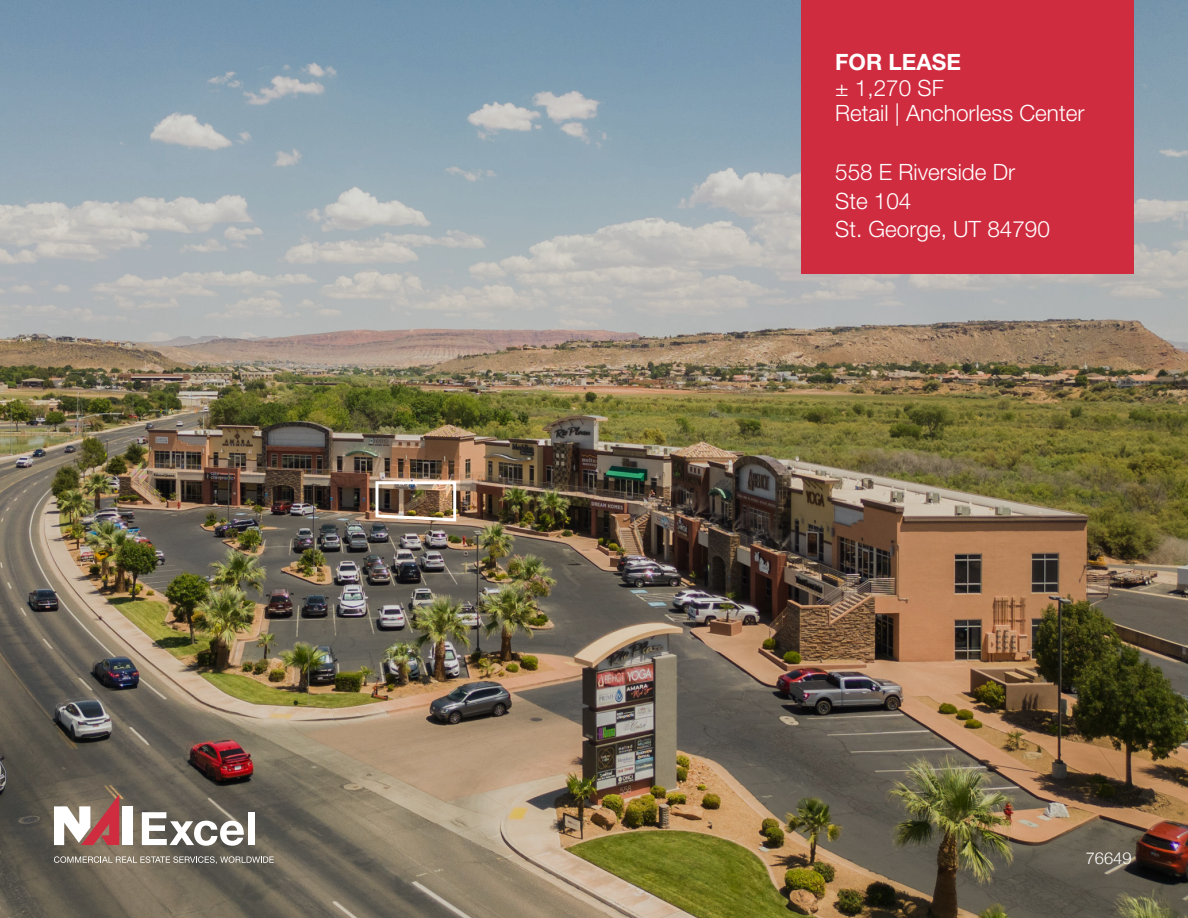
<style>
.page{position:relative;width:1188px;height:918px;background:#fff}
.page>*{position:absolute;margin:0;border:0;box-sizing:border-box;transform-origin:0 0}
.Address_Black{font:300 22.5px "Helvetica Neue LT Std";color:#fff}
.Address_Black-2{font:700 22.5px "Helvetica Neue LT Std";color:#fff}
.t1{font:300 16.5px "Helvetica Neue";color:#fff}
</style>
<div class="page">
<img style="left:0;top:0;width:1188px;height:918px">
<div style="left:123px;top:806px;width:10px;height:39px;background:#fff"></div>
<svg style="left:54px;top:794px;width:65px;height:51px"></svg>
<svg style="left:142px;top:812px;width:102px;height:34px"></svg>
<div style="left:248px;top:812px;width:6px;height:33px;background:#fff"></div>
<svg style="left:54px;top:856px;width:220px;height:8px;background:#908a80"></svg>
<div style="left:801px;top:0;width:333px;height:274px;background:#d02c40"></div>
<img style="left:374px;top:480px;width:84px;height:43px">
<p class="Address_Black-2" style="left:835px;top:48px;width:127px">FOR LEASE</p>
<p class="Address_Black" style="left:835px;top:74px;width:110px">± 1,270 SF</p>
<p class="Address_Black" style="left:835px;top:99px;width:251px">Retail | Anchorless Center</p>
<p class="Address_Black" style="left:835px;top:159px;width:182px">558 E Riverside Dr</p>
<p class="Address_Black" style="left:835px;top:187px;width:78px">Ste 104</p>
<p class="Address_Black" style="left:835px;top:216px;width:216px">St. George, UT 84790</p>
<p class="t1" style="left:1086px;top:845px;width:47px">76649</p>
</div>
